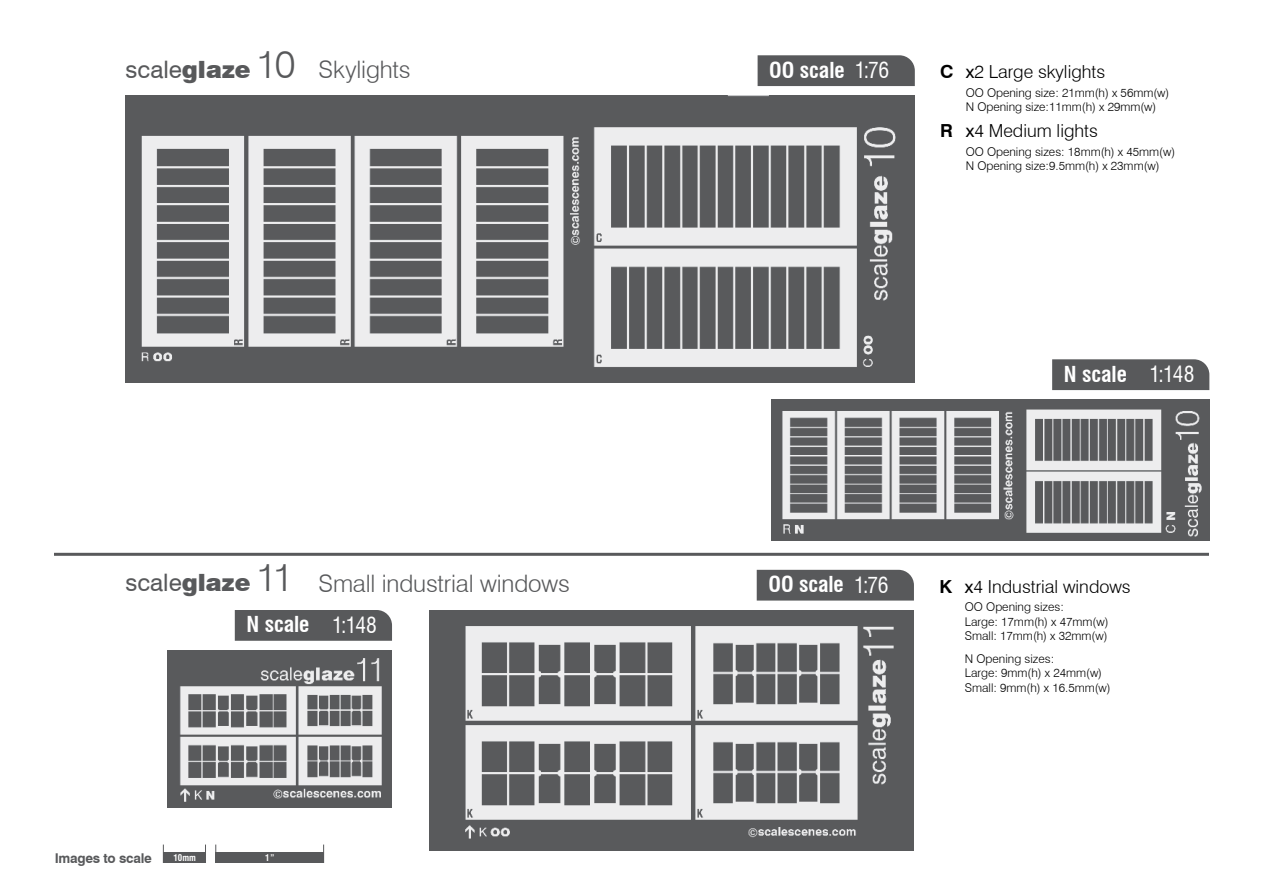
<style>
.page{position:relative;width:1263px;height:893px;background:#fff}
.page>*{position:absolute;margin:0;border:0;box-sizing:border-box;transform-origin:0 0}
.t1{font:300 24.15px "Swiss 721 BT";letter-spacing:-.005em;color:#58595b}
.t2{font:700 condensed 21.45px "Swiss 721 BT";color:#fff}
.t3{font:300 18px "Swiss 721 BT";color:#000}
.t4{font:700 13.5px "Swiss 721 BT";letter-spacing:-.02em;color:#58595b}
.t5{font:300 12px/14.4px "Swiss 721 BT";color:#000}
.t6{font:700 condensed 9px "Swiss 721 BT";color:#fff}
.s1{font-weight:400}
.s2{font-weight:900;font-size:23.85px}
.s3{font-size:39px}
.s4{font-weight:700}
</style>
<div class="page">
<div style="left:163px;top:852px;width:43px;height:11px;background:#58595b"></div>
<svg style="left:215px;top:844px;width:1px;height:19px"></svg>
<div style="left:216px;top:852px;width:108px;height:11px;background:#58595b"></div>
<hr style="left:54px;top:553px;width:1155px;height:3px;background:#58595b">
<img style="left:429px;top:610px;width:485px;height:240px">
<div style="left:757px;top:570px;width:157px;height:31px;background:#58595b"></div>
<img style="left:168px;top:650px;width:224px;height:157px">
<div style="left:235px;top:610px;width:157px;height:31px;background:#58595b"></div>
<img style="left:125px;top:96px;width:789px;height:287px">
<img style="left:771px;top:400px;width:438px;height:141px">
<div style="left:758px;top:55px;width:157px;height:31px;background:#58595b"></div>
<div style="left:1052px;top:359px;width:157px;height:31px;background:#58595b"></div>
<h1 class="t1" style="left:126px;top:55px;width:286px"><span class="s1">scale</span><span class="s2">glaze</span> <span class="s3">10</span> Skylights</h1>
<h2 class="t2" style="left:769px;top:57px;width:122px">OO scale <span class="s1">1:76</span></h2>
<h3 class="t3" style="left:940px;top:61px;width:167px"><span class="s4">C</span> <span class="s1">x</span>2 Large skylights</h3>
<p class="t5" style="left:966px;top:85px;width:205px">OO Opening size: 21mm(h) x 56mm(w)<br>N Opening size:11mm(h) x 29mm(w)</p>
<h3 class="t3" style="left:940px;top:120px;width:159px"><span class="s4">R</span> <span class="s1">x</span>4 Medium lights</h3>
<p class="t5" style="left:966px;top:144px;width:211px">OO Opening sizes: 18mm(h) x 45mm(w)<br>N Opening size:9.5mm(h) x 23mm(w)</p>
<h1 class="t1" style="left:125px;top:569px;width:446px"><span class="s1">scale</span><span class="s2">glaze</span> <span class="s3">11</span> Small industrial windows</h1>
<h2 class="t2" style="left:246px;top:612px;width:132px">N scale <span class="s1">1:148</span></h2>
<p class="t4" style="left:55px;top:850px;width:99px">Images to scale</p>
<p class="t6" style="left:173px;top:852px;width:24px">10mm</p>
<p class="t6" style="left:265px;top:852px;width:11px">1”</p>
<h2 class="t2" style="left:1064px;top:361px;width:132px">N scale <span class="s1">1:148</span></h2>
<h2 class="t2" style="left:768px;top:572px;width:122px">OO scale <span class="s1">1:76</span></h2>
<h3 class="t3" style="left:939px;top:575px;width:193px"><span class="s4">K</span> <span class="s1">x</span>4 Industrial windows</h3>
<p class="t5" style="left:965px;top:600px;width:145px">OO Opening sizes:<br>Large: 17mm(h) x 47mm(w)<br>Small: 17mm(h) x 32mm(w)</p>
<p class="t5" style="left:965px;top:651px;width:147px">N Opening sizes:<br>Large: 9mm(h) x 24mm(w)<br>Small: 9mm(h) x 16.5mm(w)</p>
</div>
